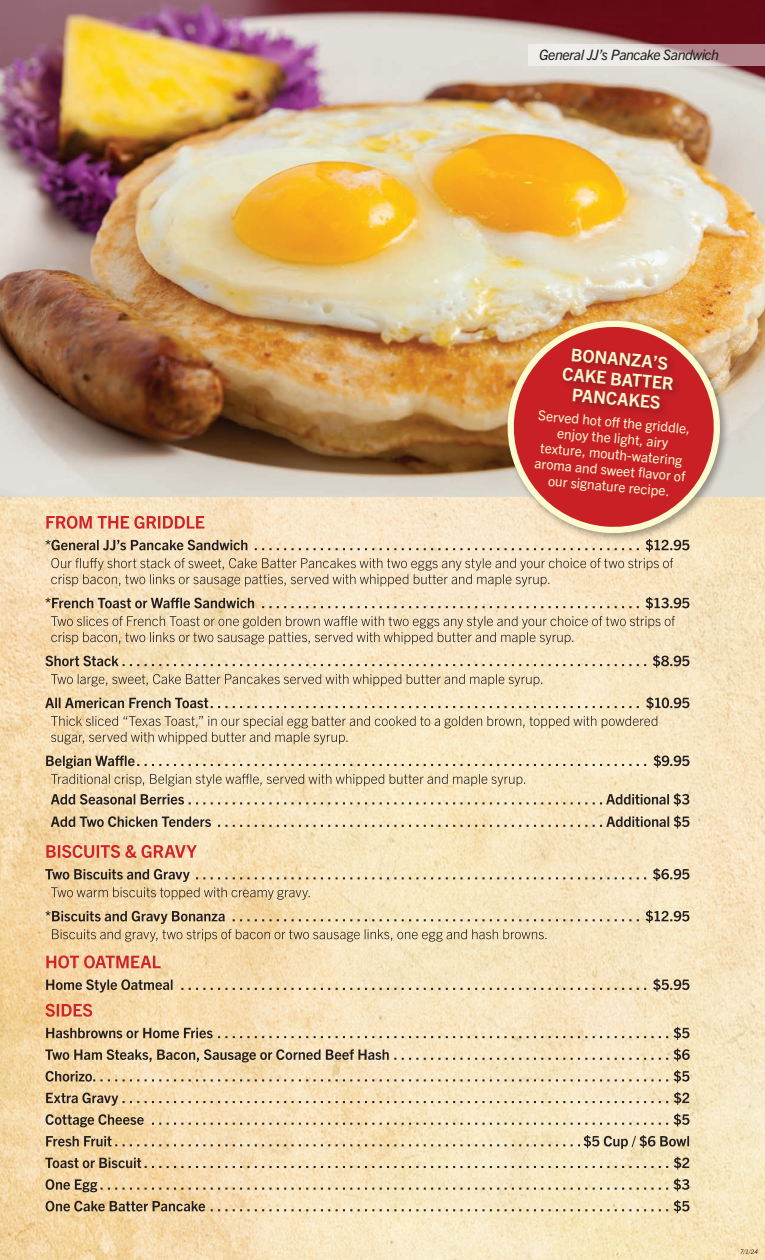
<style>
.page{position:relative;width:765px;height:1260px;background:#fff}
.page>*{position:absolute;margin:0;border:0;box-sizing:border-box;transform-origin:0 0}
.t1{font:700 17.5px/20px "Trade Gothic Next LT Pro";color:#fcf9ce;text-align:center}
.t2{font:italic 14.38px "Trade Gothic Next LT Pro";letter-spacing:-.035em;color:#231f20}
.t3{font:13.75px/16px "Trade Gothic Next LT Pro";color:#fcf9ce;text-align:center}
</style>
<div class="page">
<img style="left:0;top:496px;width:765px;height:764px">
<svg style="left:46px;top:1200px;width:643px;height:13px;background:#ddcba7"></svg>
<svg style="left:46px;top:1178px;width:643px;height:14px;background:#e7d4ae"></svg>
<svg style="left:45px;top:1157px;width:644px;height:13px;background:#e3d0aa"></svg>
<svg style="left:46px;top:1135px;width:643px;height:14px;background:#dfcba6"></svg>
<svg style="left:46px;top:1113px;width:643px;height:14px;background:#e4d1ad"></svg>
<svg style="left:46px;top:1092px;width:643px;height:14px;background:#e6d3ae"></svg>
<svg style="left:46px;top:1070px;width:643px;height:13px;background:#e7d3af"></svg>
<svg style="left:45px;top:1048px;width:645px;height:14px;background:#d2c0a0"></svg>
<svg style="left:46px;top:1027px;width:643px;height:13px;background:#decaa8"></svg>
<svg style="left:46px;top:1004px;width:46px;height:13px"></svg>
<svg style="left:46px;top:979px;width:643px;height:14px;background:#dfcca8"></svg>
<svg style="left:46px;top:955px;width:115px;height:13px"></svg>
<svg style="left:45px;top:910px;width:644px;height:32px;background:#dfcca7"></svg>
<svg style="left:45px;top:868px;width:644px;height:32px;background:#e6d3ae"></svg>
<svg style="left:46px;top:845px;width:151px;height:13px;background:#e58e77"></svg>
<svg style="left:51px;top:816px;width:638px;height:13px;background:#d8c7a6"></svg>
<svg style="left:51px;top:793px;width:638px;height:13px;background:#dacaaa"></svg>
<svg style="left:46px;top:755px;width:643px;height:31px;background:#e3d4b2"></svg>
<svg style="left:51px;top:716px;width:606px;height:28px;background:#e1d1b0"></svg>
<svg style="left:45px;top:697px;width:644px;height:13px;background:#dcccad"></svg>
<svg style="left:51px;top:674px;width:491px;height:12px;background:#d3c2a4"></svg>
<svg style="left:45px;top:655px;width:644px;height:13px;background:#e3d2b1"></svg>
<svg style="left:51px;top:616px;width:624px;height:29px;background:#ddcbac"></svg>
<svg style="left:45px;top:597px;width:644px;height:13px;background:#d9c7aa"></svg>
<svg style="left:51px;top:558px;width:622px;height:29px;background:#ddcbad"></svg>
<svg style="left:45px;top:539px;width:644px;height:13px;background:#d9c7ab"></svg>
<svg style="left:46px;top:516px;width:158px;height:13px;background:#e68e7d"></svg>
<img style="left:0;top:0;width:765px;height:496px">
<svg style="left:528px;top:45px;width:237px;height:21px;background:#dacac9"></svg>
<svg style="left:740px;top:1249px;width:18px;height:5px"></svg>
<div style="left:504px;top:317px;width:226px;height:226px;background:#231f20;opacity:.4"></div>
<svg style="left:499px;top:312px;width:229px;height:224px;background:#d56f5c"></svg>
<div style="left:560px;top:345px;width:123px;height:74px;background:#231f20;opacity:.4"></div>
<p class="t2" style="left:539px;top:45px;width:181px">General JJ’s Pancake Sandwich</p>
<p class="t1" style="left:565px;top:343px;width:113px;rotate:5deg">BONANZA’S<br>CAKE BATTER<br>PANCAKES</p>
<p class="t3" style="left:539px;top:407px;width:154px;rotate:5deg">Served hot off the griddle, enjoy the light, airy texture, mouth-watering aroma and sweet fl avor of our signature recipe.</p>
</div>
